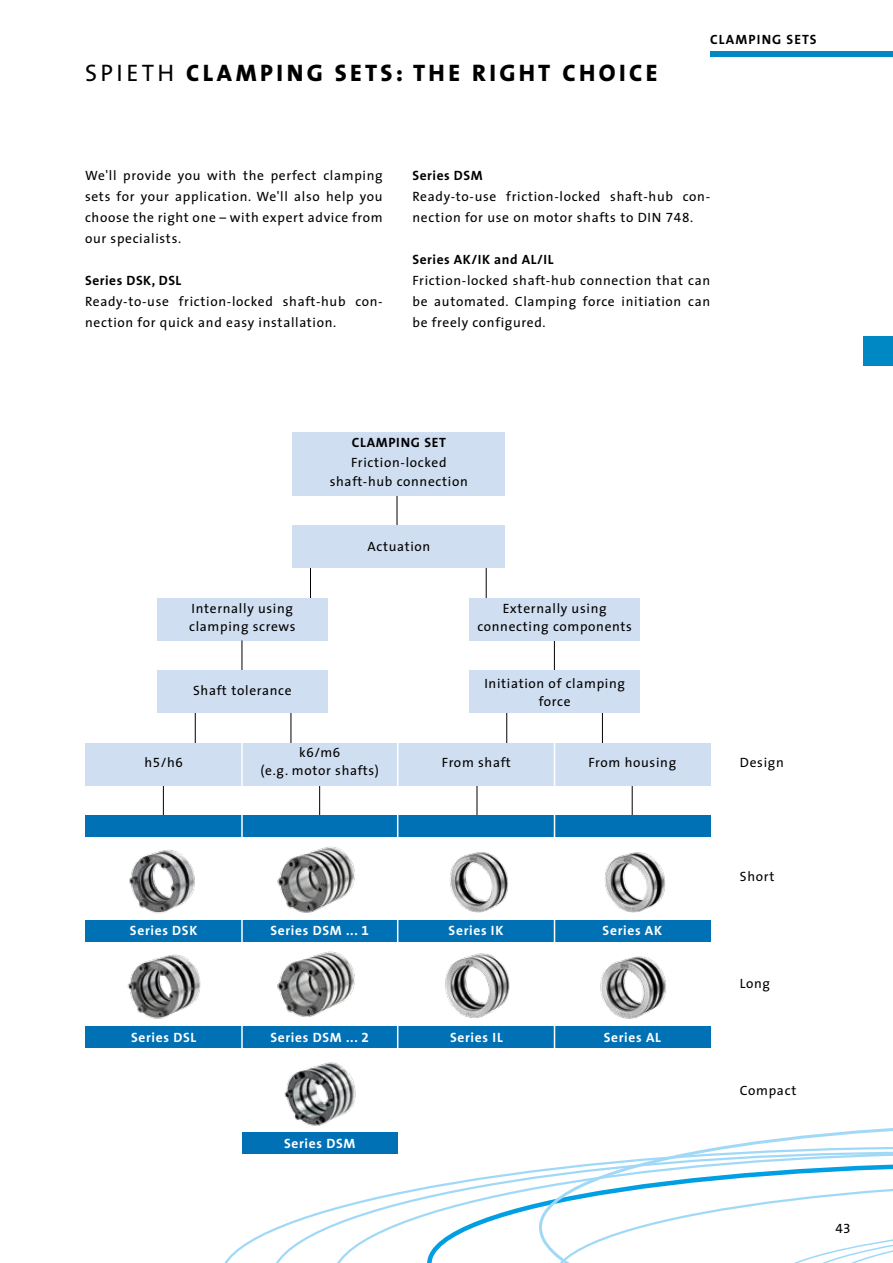
<style>
.page{position:relative;width:893px;height:1263px;background:#fff}
.page>*{position:absolute;margin:0;border:0;box-sizing:border-box;transform-origin:0 0}
.t1{font:800 24px "The Sans";letter-spacing:.14em;color:#000}
.t2{font:13.5px/21px "The Sans";letter-spacing:.05em;color:#000;text-align:center}
.t3{font:700 13.5px "The Sans";letter-spacing:.05em;color:#fff}
.t4{font:700 13.5px "The Sans";letter-spacing:.04em;color:#000}
.t5{font:700 13.5px "The Sans";letter-spacing:.08em;color:#000}
.t6{font:13.5px "The Sans Expert";color:#000}
.s1{font-weight:400}
.s2{font-family:"The Sans Expert"}
.s3{font-family:"The Sans Bold Expert";font-weight:400}
</style>
<div class="page">
<svg style="left:776px;top:1128px;width:117px;height:11px"></svg>
<svg style="left:224px;top:1139px;width:669px;height:124px"></svg>
<hr style="left:163px;top:779px;width:1px;height:36px;background:#000">
<hr style="left:195px;top:712px;width:1px;height:33px;background:#000">
<hr style="left:319px;top:782px;width:1px;height:33px;background:#000">
<hr style="left:291px;top:712px;width:1px;height:40px;background:#000">
<hr style="left:477px;top:777px;width:1px;height:38px;background:#000">
<hr style="left:632px;top:777px;width:1px;height:38px;background:#000">
<hr style="left:506px;top:712px;width:1px;height:34px;background:#000">
<hr style="left:602px;top:712px;width:1px;height:34px;background:#000">
<hr style="left:554px;top:640px;width:1px;height:30px;background:#000">
<hr style="left:486px;top:568px;width:1px;height:30px;background:#000">
<hr style="left:310px;top:568px;width:1px;height:30px;background:#000">
<hr style="left:397px;top:495px;width:1px;height:30px;background:#000">
<div style="left:85px;top:921px;width:625px;height:21px;background:#0071b5"></div>
<div style="left:85px;top:815px;width:625px;height:21px;background:#0071b5"></div>
<div style="left:85px;top:1027px;width:625px;height:21px;background:#0071b5"></div>
<div style="left:242px;top:1133px;width:156px;height:21px;background:#0071b5"></div>
<div style="left:85px;top:743px;width:625px;height:42px;background:#d0def1"></div>
<div style="left:157px;top:598px;width:170px;height:42px;background:#d0def1"></div>
<div style="left:470px;top:598px;width:170px;height:42px;background:#d0def1"></div>
<div style="left:470px;top:670px;width:170px;height:43px;background:#d0def1"></div>
<div style="left:292px;top:525px;width:213px;height:43px;background:#d0def1"></div>
<div style="left:292px;top:432px;width:213px;height:63px;background:#d0def1"></div>
<hr style="left:241px;top:732px;width:2px;height:336px;background:#fff">
<hr style="left:397px;top:733px;width:1px;height:322px;background:#fff">
<hr style="left:554px;top:733px;width:1px;height:330px;background:#fff">
<hr style="left:242px;top:640px;width:1px;height:31px;background:#000">
<div style="left:157px;top:670px;width:170px;height:43px;background:#d0def1"></div>
<img style="left:129px;top:850px;width:66px;height:64px">
<img style="left:127px;top:954px;width:73px;height:65px">
<img style="left:277px;top:951px;width:78px;height:66px">
<img style="left:277px;top:846px;width:78px;height:67px">
<img style="left:284px;top:1062px;width:72px;height:64px">
<img style="left:450px;top:852px;width:59px;height:61px">
<img style="left:604px;top:852px;width:61px;height:61px">
<img style="left:445px;top:953px;width:65px;height:65px">
<img style="left:600px;top:956px;width:66px;height:63px">
<div style="left:710px;top:51px;width:183px;height:5px;background:#0088c5"></div>
<div style="left:863px;top:336px;width:30px;height:30px;background:#0088c5"></div>
<h1 class="t1" style="left:85px;top:53px;width:574px"><span class="s1">SPIETH</span> CLAMPING SETS: THE RIGHT CHOICE</h1>
<p class="t5" style="left:710px;top:28px;width:108px">CLAMPING SETS</p>
<p class="t2" style="left:85px;top:165px;width:299px;text-align:justify">We'll provide you with the perfect clamping sets for your application. We'll also help you choose the right one – with expert advice from our specialists.</p>
<p class="t4" style="left:85px;top:269px;width:98px">Series DSK, DSL</p>
<p class="t2" style="left:85px;top:291px;width:299px;text-align:left">Ready-to-use friction-locked shaft-hub con&shy;nection for quick and easy installation.</p>
<p class="t4" style="left:412px;top:164px;width:72px">Series DSM</p>
<p class="t2" style="left:412px;top:186px;width:299px;text-align:left">Ready-to-use friction-locked shaft-hub con&shy;nection for use on motor shafts to DIN <span class="s2">748</span>.</p>
<p class="t4" style="left:412px;top:248px;width:143px">Series AK/IK and AL/IL</p>
<p class="t2" style="left:412px;top:270px;width:299px;text-align:justify">Friction-locked shaft-hub connection that can be automated. Clamping force initiation can be freely configured.</p>
<p class="t4" style="left:352px;top:431px;width:96px">CLAMPING SET</p>
<p class="t2" style="left:330px;top:452px;width:140px;line-height:19.5px">Friction-locked shaft-hub connection</p>
<p class="t2" style="left:189px;top:599px;width:108px;line-height:18px;text-align:left">Internally using clamping screws</p>
<p class="t2" style="left:193px;top:679px;width:100px">Shaft tolerance</p>
<p class="t2" style="left:367px;top:535px;width:64px">Actuation</p>
<p class="t2" style="left:477px;top:599px;width:156px;line-height:18px">Externally using connecting components</p>
<p class="t2" style="left:484px;top:674px;width:142px;line-height:18px">Initiation of clamping force</p>
<p class="t2" style="left:261px;top:743px;width:120px;line-height:18px">k<span class="s2">6</span>/m<span class="s2">6<br></span>(e.g. motor shafts)</p>
<p class="t2" style="left:144px;top:751px;width:40px">h<span class="s2">5</span>/h<span class="s2">6</span></p>
<p class="t2" style="left:442px;top:751px;width:70px">From shaft</p>
<p class="t2" style="left:588px;top:751px;width:89px">From housing</p>
<p class="t2" style="left:740px;top:751px;width:45px">Design</p>
<p class="t3" style="left:130px;top:919px;width:69px">Series DSK</p>
<p class="t3" style="left:131px;top:1025px;width:67px">Series DSL</p>
<p class="t3" style="left:270px;top:919px;width:100px">Series DSM ... <span class="s3">1</span></p>
<p class="t3" style="left:270px;top:1025px;width:100px">Series DSM ... <span class="s3">2</span></p>
<p class="t3" style="left:284px;top:1132px;width:73px">Series DSM</p>
<p class="t3" style="left:449px;top:919px;width:56px">Series IK</p>
<p class="t3" style="left:450px;top:1025px;width:54px">Series IL</p>
<p class="t3" style="left:603px;top:919px;width:61px">Series AK</p>
<p class="t3" style="left:604px;top:1025px;width:59px">Series AL</p>
<p class="t2" style="left:740px;top:866px;width:36px">Short</p>
<p class="t2" style="left:740px;top:972px;width:32px">Long</p>
<p class="t2" style="left:740px;top:1079px;width:58px">Compact</p>
<p class="t6" style="left:836px;top:1217px;width:16px">43</p>
</div>
